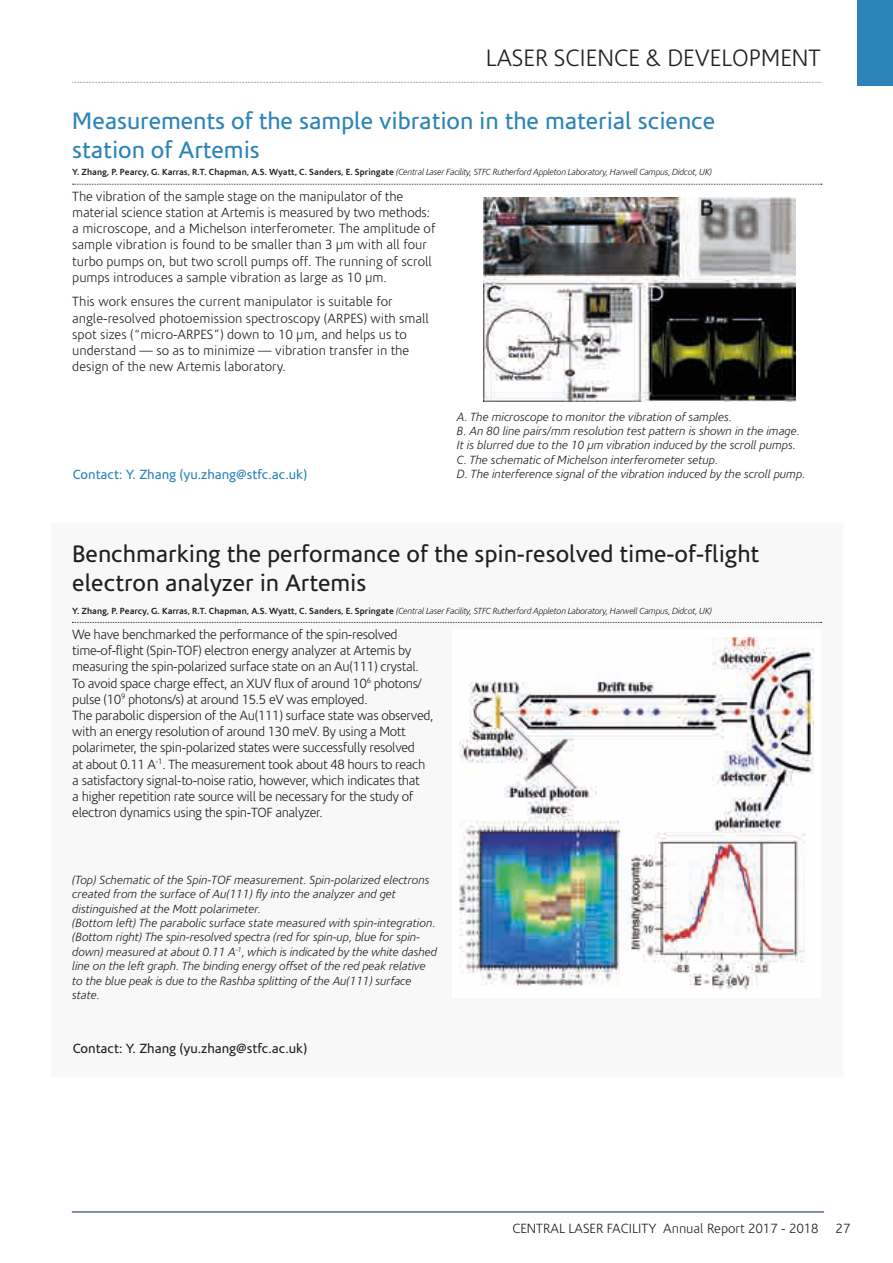
<style>
.page{position:relative;width:893px;height:1263px;background:#fff}
.page>*{position:absolute;margin:0;border:0;box-sizing:border-box;transform-origin:0 0}
.t1{font:24px/28.8px "Corisande";color:#231f20}
.t2{font:24px/28.8px "Corisande";color:#2c84b7}
.t3{font:300 24px "Corisande";color:#231f20}
.t4{font:300 13.5px/16.2px "Corisande";letter-spacing:-.025em;color:#231f20}
.t5{font:300 13.5px/16.2px "Corisande";color:#231f20}
.t6{font:13.5px "Corisande";color:#2c84b7}
.t7{font:13.5px "Corisande";color:#231f20}
.t8{font:italic 300 12px/14.4px "Corisande";color:#231f20}
.t9{font:italic 300 9px "Corisande";letter-spacing:-.025em;color:#231f20}
.s1{font-weight:700;font-style:normal}
</style>
<div class="page">
<svg style="left:72px;top:82px;width:750px;height:1px"></svg>
<div style="left:857px;top:0;width:36px;height:85px;background:#2c84b7"></div>
<hr style="left:72px;top:1211px;width:752px;height:1px;background:#002c55">
<svg style="left:73px;top:184px;width:749px;height:1px"></svg>
<svg style="left:72px;top:622px;width:750px;height:1px"></svg>
<img style="left:483px;top:198px;width:312px;height:203px">
<img style="left:459px;top:637px;width:354px;height:352px">
<h1 class="t3" style="left:486px;top:46px;width:336px">LASER SCIENCE &amp; DEVELOPMENT</h1>
<h1 class="t2" style="left:72px;top:107px;width:645px">Measurements of the sample vibration in the material science station of Artemis</h1>
<p class="t5" style="left:72px;top:188px;width:365px">The vibration of the sample stage on the manipulator of the material science station at Artemis is measured by two methods: a microscope, and a Michelson interferometer. The amplitude of sample vibration is found to be smaller than 3 µm with all four turbo pumps on, but two scroll pumps off. The running of scroll pumps introduces a sample vibration as large as 10 µm.</p>
<p class="t5" style="left:72px;top:294px;width:358px">This work ensures the current manipulator is suitable for angle-resolved photoemission spectroscopy (ARPES) with small spot sizes (“micro-ARPES”) down to 10 µm, and helps us to understand — so as to minimize — vibration transfer in the design of the new Artemis laboratory.</p>
<p class="t8" style="left:457px;top:410px;width:344px">A. The microscope to monitor the vibration of samples.<br>B. An 80 line pairs/mm resolution test pattern is shown in the image.<br>It is blurred due to the 10 µm vibration induced by the scroll pumps.<br>C. The schematic of Michelson interferometer setup.</p>
<p class="t6" style="left:73px;top:467px;width:236px">Contact: Y. Zhang (yu.zhang@stfc.ac.uk)</p>
<p class="t8" style="left:457px;top:467px;width:350px">D. The interference signal of the vibration induced by the scroll pump.</p>
<p class="t9" style="left:72px;top:168px;width:642px"><span class="s1">Y. Zhang, P. Pearcy, G. Karras, R.T. Chapman, A.S. Wyatt, C. Sanders, E. Springate</span> (Central Laser Facility, STFC Rutherford Appleton Laboratory, Harwell Campus, Didcot, UK)</p>
<h1 class="t1" style="left:72px;top:540px;width:688px">Benchmarking the performance of the spin-resolved time-of-flight electron analyzer in Artemis</h1>
<p class="t4" style="left:72px;top:627px;width:363px">We have benchmarked the performance of the spin-resolved time-of-flight (Spin-TOF) electron energy analyzer at Artemis by measuring the spin-polarized surface state on an Au(111) crystal.<br>To avoid space charge effect, an XUV flux of around 10<sup>6</sup> photons/ pulse (10<sup>9</sup> photons/s) at around 15.5 eV was employed.<br>The parabolic dispersion of the Au(111) surface state was observed, with an energy resolution of around 130 meV. By using a Mott polarimeter, the spin-polarized states were successfully resolved<br>at about 0.11 A<sup>-1</sup>. The measurement took about 48 hours to reach a satisfactory signal-to-noise ratio, however, which indicates that<br>a higher repetition rate source will be necessary for the study of electron dynamics using the spin-TOF analyzer.</p>
<p class="t9" style="left:72px;top:606px;width:642px"><span class="s1">Y. Zhang, P. Pearcy, G. Karras, R.T. Chapman, A.S. Wyatt, C. Sanders, E. Springate</span> (Central Laser Facility, STFC Rutherford Appleton Laboratory, Harwell Campus, Didcot, UK)</p>
<p class="t8" style="left:72px;top:873px;width:366px">(Top) Schematic of the Spin-TOF measurement. Spin-polarized electrons created from the surface of Au(111) fly into the analyzer and get distinguished at the Mott polarimeter.<br>(Bottom left) The parabolic surface state measured with spin-integration. (Bottom right) The spin-resolved spectra (red for spin-up, blue for spin&shy;down) measured at about 0.11 A<sup>-1</sup>, which is indicated by the white dashed line on the left graph. The binding energy offset of the red peak relative to the blue peak is due to the Rashba splitting of the Au(111) surface state.</p>
<p class="t7" style="left:73px;top:1041px;width:236px">Contact: Y. Zhang (yu.zhang@stfc.ac.uk)</p>
<p class="t5" style="left:512px;top:1220px;width:308px">CENTRAL LASER FACILITY Annual Report 2017 - 2018</p>
<p class="t4" style="left:836px;top:1220px;width:16px">27</p>
</div>
